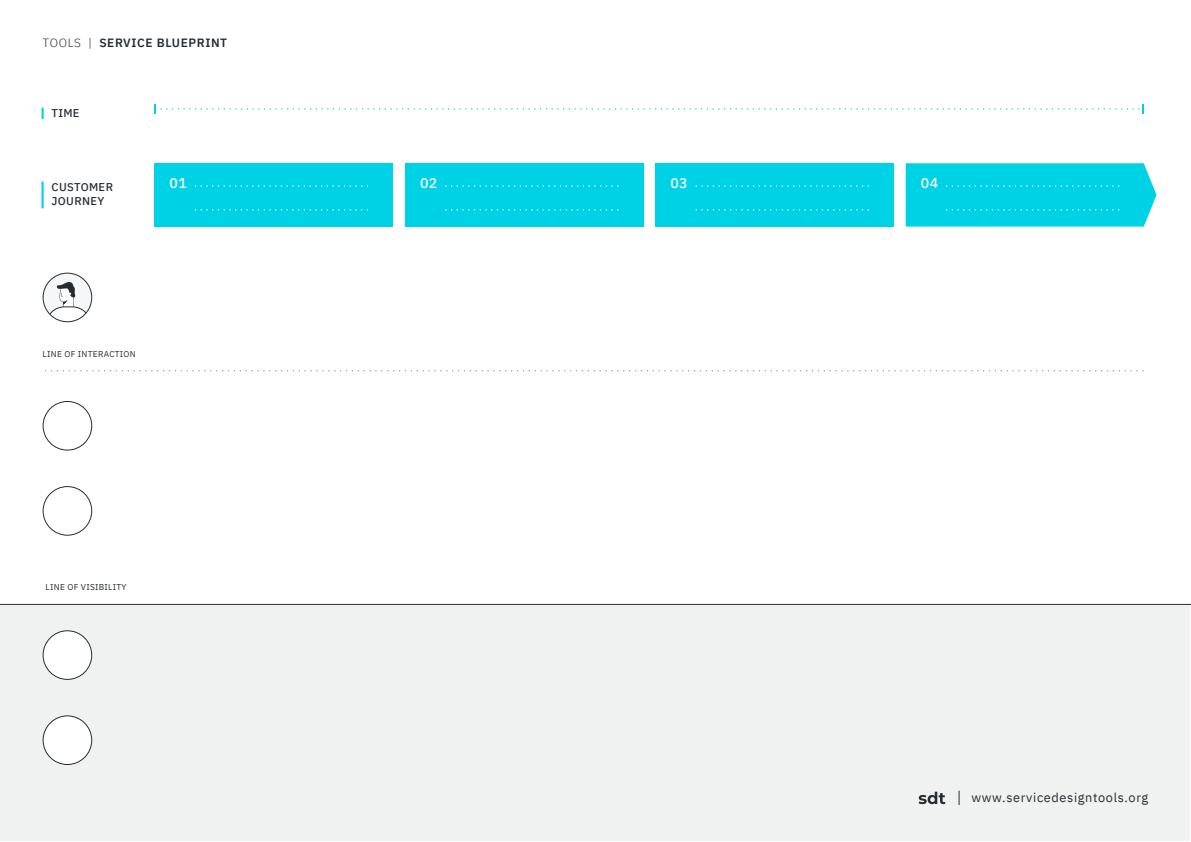
<style>
.page{position:relative;width:1191px;height:842px;background:#fff}
.page>*{position:absolute;margin:0;border:0;box-sizing:border-box;transform-origin:0 0}
.t1{font:500 14.1px "IBM Plex Sans";letter-spacing:.03em;color:#fff}
.t2{font:12.7px "IBM Plex Sans";letter-spacing:.05em;color:#262d32}
.t3{font:600 12px "IBM Plex Sans";letter-spacing:.05em;color:#262d32}
.t4{font:500 11.3px/14.1px "IBM Plex Sans";letter-spacing:.03em;color:#262d32}
.t5{font:8.5px "IBM Plex Sans";letter-spacing:.03em;color:#262d32}
.s1{font-weight:300}
</style>
<div class="page">
<div style="left:155px;top:163px;width:238px;height:64px;background:#00d2e6"></div>
<svg style="left:195px;top:185px;width:174px;height:2px"></svg>
<div style="left:405px;top:163px;width:238px;height:64px;background:#00d2e6"></div>
<svg style="left:446px;top:185px;width:173px;height:2px"></svg>
<div style="left:655px;top:163px;width:238px;height:64px;background:#00d2e6"></div>
<svg style="left:696px;top:185px;width:173px;height:2px"></svg>
<svg style="left:195px;top:209px;width:174px;height:2px"></svg>
<svg style="left:446px;top:209px;width:173px;height:2px"></svg>
<svg style="left:696px;top:209px;width:173px;height:2px"></svg>
<svg style="left:905px;top:163px;width:251px;height:64px;background:#0ad3e7"></svg>
<svg style="left:42px;top:108px;width:2px;height:11px"></svg>
<hr style="left:42px;top:182px;width:2px;height:26px;background:#00d2e6">
<svg style="left:46px;top:370px;width:1098px;height:1px"></svg>
<svg style="left:155px;top:104px;width:988px;height:10px"></svg>
<div style="left:1px;top:604px;width:1189px;height:237px;background:#f0f1f1"></div>
<hr style="left:0;top:604px;width:1191px;height:1px;background:#262d32">
<div style="left:43px;top:273px;width:49px;height:49px;background:#f5f7f9;border-radius:24px"></div>
<svg style="left:46px;top:282px;width:45px;height:40px"></svg>
<div style="left:43px;top:401px;width:49px;height:49px;border:1px solid #262d32;border-radius:50%"></div>
<div style="left:43px;top:273px;width:49px;height:49px;border:1px solid #262d32;border-radius:50%"></div>
<div style="left:43px;top:486px;width:49px;height:49px;border:1px solid #262d32;border-radius:50%"></div>
<div style="left:43px;top:631px;width:49px;height:48px;background:#fff;border-radius:50%"></div>
<div style="left:43px;top:630px;width:49px;height:50px;border:1px solid #262d32;border-radius:50%"></div>
<div style="left:43px;top:716px;width:49px;height:48px;background:#fff;border-radius:50%"></div>
<div style="left:43px;top:716px;width:49px;height:49px;border:1px solid #262d32;border-radius:50%"></div>
<svg style="left:918px;top:792px;width:27px;height:12px"></svg>
<svg style="left:959px;top:791px;width:1px;height:14px"></svg>
<h3 class="t3" style="left:43px;top:33px;width:186px"><span class="s1">TOOLS |</span> SERVICE BLUEPRINT</h3>
<h3 class="t4" style="left:52px;top:105px;width:30px">TIME</h3>
<h3 class="t4" style="left:52px;top:179px;width:63px">CUSTOMER<br>JOURNEY</h3>
<h1 class="t1" style="left:170px;top:172px;width:19px">01</h1>
<h1 class="t1" style="left:420px;top:172px;width:19px">02</h1>
<h1 class="t1" style="left:670px;top:172px;width:19px">03</h1>
<h1 class="t1" style="left:920px;top:172px;width:19px">04</h1>
<p class="t5" style="left:43px;top:348px;width:95px">LINE OF INTERACTION</p>
<p class="t5" style="left:46px;top:580px;width:82px">LINE OF VISIBILITY</p>
<h2 class="t2" style="left:971px;top:787px;width:178px">www.servicedesigntools.org</h2>
</div>
